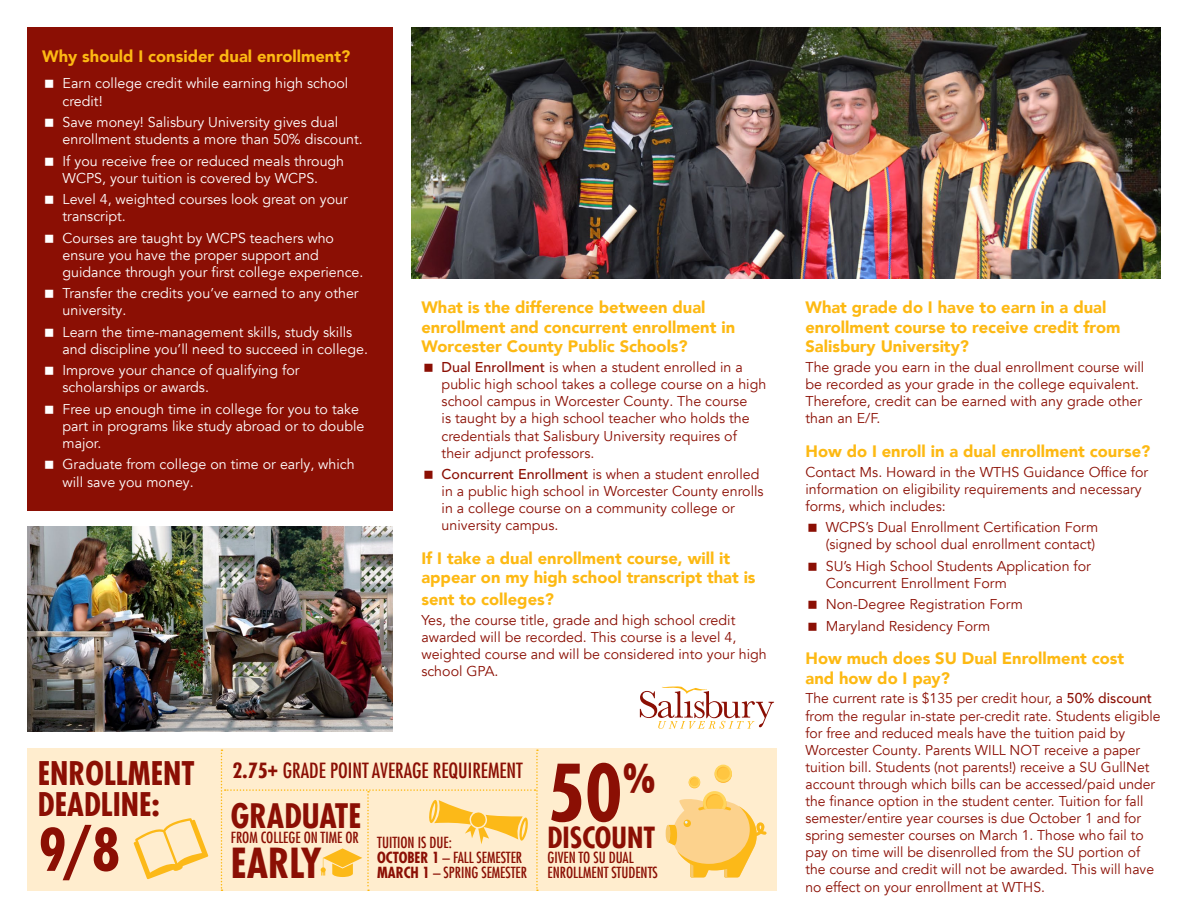
<style>
.page{position:relative;width:1188px;height:918px;background:#fff}
.page>*{position:absolute;margin:0;border:0;box-sizing:border-box;transform-origin:0 0}
.t1{font:700 condensed 76.5px "Futura Com";color:#8b0f04}
.t2{font:700 condensed 57px "Futura Com";color:#8b0f04}
.t3{font:700 condensed 40.5px "Futura Com";color:#8b0f04}
.t4{font:700 condensed 33px "Futura Com";color:#8b0f04}
.t5{font:700 condensed 31.8px "Futura Com";color:#8b0f04}
.t6{font:700 condensed 28.5px "Futura Com";color:#8b0f04}
.t7{font:500 condensed 20.55px "Futura Com";color:#8b0f04}
.t8{font:900 16.5px/19.8px "Avenir LT Com";color:#fdb913}
.t9{font:500 condensed 15px/15px "Futura Com";color:#8b0f04}
.t10{font:14.25px/17.1px "Avenir LT Com";color:#8b0f04}
.t11{font:14.25px/17.1px "Avenir LT Com";color:#fff}
.s1{font-weight:500}
.s2{font-weight:700}
</style>
<div class="page">
<div style="left:27px;top:27px;width:366px;height:484px;background:#8b0f04"></div>
<img style="left:27px;top:527px;width:366px;height:205px">
<img style="left:411px;top:27px;width:750px;height:252px">
<div style="left:27px;top:748px;width:750px;height:143px;background:#ffedce"></div>
<hr style="left:666px;top:825px;width:4px;height:17px;background:#f7c96d;border-radius:50%">
<div style="left:689px;top:777px;width:11px;height:11px;background:#fecb54;border-radius:50%"></div>
<div style="left:689px;top:776px;width:11px;height:12px;background:#ffd55c;border-radius:50%"></div>
<div style="left:690px;top:778px;width:9px;height:8px;background:#ffc641;border-radius:50%"></div>
<svg style="left:715px;top:766px;width:17px;height:17px"></svg>
<div style="left:715px;top:765px;width:17px;height:17px;background:#ffd55c;border-radius:50%"></div>
<svg style="left:717px;top:767px;width:13px;height:13px"></svg>
<svg style="left:717px;top:767px;width:11px;height:11px"></svg>
<svg style="left:668px;top:791px;width:98px;height:86px"></svg>
<svg style="left:221px;top:750px;width:317px;height:141px"></svg>
<svg style="left:134px;top:818px;width:74px;height:61px"></svg>
<svg style="left:640px;top:687px;width:134px;height:42px"></svg>
<p class="t8" style="left:42px;top:46px;width:309px">Why should I consider dual enrollment?</p>
<p class="t11" style="left:63px;top:75px;width:287px">Earn college credit while earning high school credit!</p>
<p class="t11" style="left:63px;top:114px;width:302px">Save money! Salisbury University gives dual enrollment students a more than 50% discount.</p>
<p class="t11" style="left:63px;top:152px;width:283px">If you receive free or reduced meals through<br>WCPS, your tuition is covered by WCPS.</p>
<p class="t11" style="left:63px;top:191px;width:287px">Level 4, weighted courses look great on your transcript.</p>
<p class="t11" style="left:63px;top:229px;width:302px">Courses are taught by WCPS teachers who ensure you have the proper support and guidance through your first college experience.</p>
<p class="t11" style="left:63px;top:285px;width:298px">Transfer the credits you’ve earned to any other university.</p>
<p class="t11" style="left:63px;top:323px;width:307px">Learn the time-management skills, study skills and discipline you’ll need to succeed in college.</p>
<p class="t11" style="left:63px;top:362px;width:239px">Improve your chance of qualifying for scholarships or awards.</p>
<p class="t11" style="left:63px;top:401px;width:303px">Free up enough time in college for you to take part in programs like study abroad or to double major.</p>
<p class="t11" style="left:63px;top:456px;width:294px;line-height:18px">Graduate from college on time or early, which will save you money.</p>
<p class="t8" style="left:421px;top:297px;width:315px">What is the difference between dual enrollment and concurrent enrollment in<br>Worcester County Public Schools?</p>
<p class="t10" style="left:442px;top:359px;width:326px"><span class="s1">Dual Enrollment</span> is when a student enrolled in a public high school takes a college course on a high school campus in Worcester County. The course<br>is taught by a high school teacher who holds the credentials that Salisbury University requires of their adjunct professors.</p>
<p class="t10" style="left:442px;top:466px;width:323px"><span class="s1">Concurrent Enrollment</span> is when a student enrolled in a public high school in Worcester County enrolls in a college course on a community college or university campus.</p>
<p class="t8" style="left:421px;top:548px;width:336px">If I take a dual enrollment course, will it appear on my high school transcript that is</p>
<p class="t8" style="left:421px;top:589px;width:134px">sent to colleges?</p>
<p class="t10" style="left:421px;top:612px;width:347px">Yes, the course title, grade and high school credit awarded will be recorded. This course is a level 4, weighted course and will be considered into your high school GPA.</p>
<p class="t5" style="left:38px;top:752px;width:158px">ENROLLMENT</p>
<p class="t5" style="left:38px;top:783px;width:123px">DEADLINE:</p>
<p class="t2" style="left:39px;top:812px;width:83px">9/8</p>
<p class="t7" style="left:233px;top:756px;width:292px"><span class="s2">2.75+</span> GRADE POINT AVERAGE REQUIREMENT</p>
<p class="t4" style="left:231px;top:794px;width:132px">GRADUATE</p>
<p class="t9" style="left:231px;top:830px;width:129px">FROM COLLEGE ON TIME OR</p>
<p class="t3" style="left:231px;top:836px;width:92px">EARLY</p>
<p class="t9" style="left:377px;top:835px;width:151px">TUITION IS DUE:<br><span class="s2">OCTOBER 1</span> – FALL SEMESTER<br><span class="s2">MARCH 1</span> – SPRING SEMESTER</p>
<p class="t1" style="left:548px;top:742px;width:110px">50<sup>%</sup></p>
<p class="t6" style="left:548px;top:819px;width:109px">DISCOUNT</p>
<p class="t9" style="left:548px;top:850px;width:112px">GIVEN TO SU DUAL<br>ENROLLMENT STUDENTS</p>
<p class="t8" style="left:806px;top:297px;width:316px">What grade do I have to earn in a dual enrollment course to receive credit from<br>Salisbury University?</p>
<p class="t10" style="left:806px;top:359px;width:340px">The grade you earn in the dual enrollment course will be recorded as your grade in the college equivalent.<br>Therefore, credit can be earned with any grade other than an E/F.</p>
<p class="t8" style="left:806px;top:441px;width:346px">How do I enroll in a dual enrollment course?</p>
<p class="t10" style="left:806px;top:463px;width:344px">Contact Ms. Howard in the WTHS Guidance Office for information on eligibility requirements and necessary forms, which includes:</p>
<p class="t10" style="left:826px;top:519px;width:274px">WCPS’s Dual Enrollment Certification Form (signed by school dual enrollment contact)</p>
<p class="t10" style="left:826px;top:557px;width:267px">SU’s High School Students Application for<br>Concurrent Enrollment Form</p>
<p class="t10" style="left:826px;top:596px;width:199px">Non-Degree Registration Form</p>
<p class="t10" style="left:826px;top:617px;width:166px">Maryland Residency Form</p>
<p class="t8" style="left:806px;top:648px;width:320px">How much does SU Dual Enrollment cost and how do I pay?</p>
<p class="t10" style="left:806px;top:690px;width:356px">The current rate is $135 per credit hour, a <span class="s1">50% discount </span>from the regular in-state per-credit rate. Students eligible for free and reduced meals have the tuition paid by Worcester County. Parents WILL NOT receive a paper tuition bill. Students (not parents!) receive a SU GullNet account through which bills can be accessed/paid under the finance option in the student center. Tuition for fall semester/entire year courses is due October 1 and for spring semester courses on March 1. Those who fail to pay on time will be disenrolled from the SU portion of the course and credit will not be awarded. This will have no effect on your enrollment at WTHS.</p>
</div>
